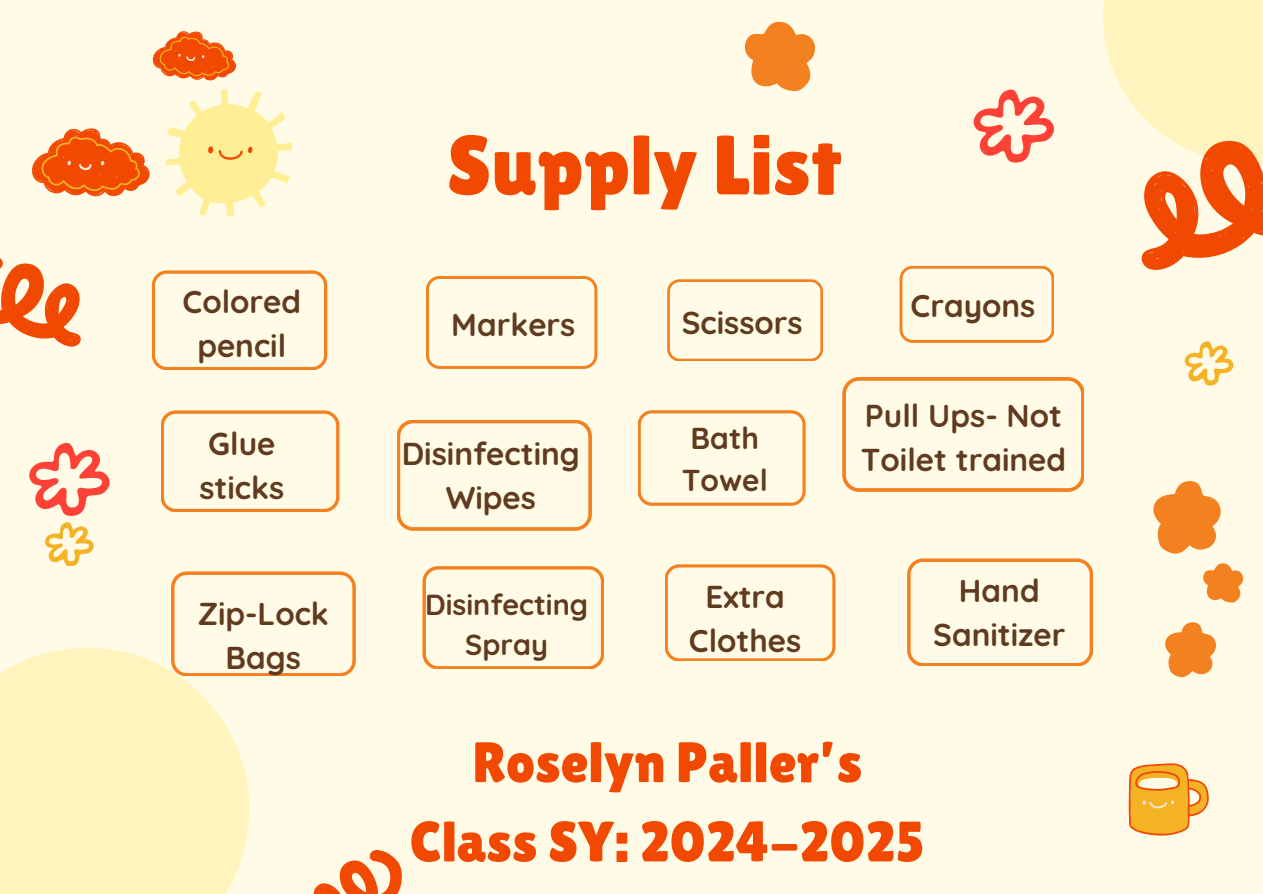
<style>
.page{position:relative;width:1263px;height:894px;background:#fff}
.page>*{position:absolute;margin:0;border:0;box-sizing:border-box;transform-origin:0 0}
.t1{font:83.85px "Lilita One";color:#f14902}
.t2{font:56.85px/79.3px "Lilita One";color:#f14902;text-align:center}
.t3{font:700 31.5px/43.8px "Quicksand";color:#603b1f;text-align:center}
.t4{font:700 30.15px/41.8px "Quicksand";color:#603b1f}
.t5{font:700 28.8px/40.2px "Quicksand";color:#603b1f;text-align:center}
</style>
<div class="page">
<div style="left:0;top:0;width:1263px;height:893px;background:#fffbe7"></div>
<div style="left:1103px;top:0;width:160px;height:162px;background:#fff4be"></div>
<svg style="left:1110px;top:85px;width:153px;height:185px"></svg>
<svg style="left:29px;top:442px;width:81px;height:74px"></svg>
<svg style="left:973px;top:89px;width:81px;height:73px"></svg>
<svg style="left:45px;top:522px;width:49px;height:43px"></svg>
<svg style="left:1184px;top:341px;width:49px;height:44px"></svg>
<svg style="left:426px;top:276px;width:171px;height:92px"></svg>
<svg style="left:152px;top:270px;width:175px;height:100px"></svg>
<svg style="left:667px;top:279px;width:156px;height:82px"></svg>
<svg style="left:900px;top:266px;width:154px;height:76px"></svg>
<svg style="left:842px;top:377px;width:242px;height:114px"></svg>
<svg style="left:1129px;top:763px;width:79px;height:72px"></svg>
<svg style="left:0;top:647px;width:249px;height:246px;fill:#fff4be"></svg>
<svg style="left:32px;top:128px;width:118px;height:69px"></svg>
<svg style="left:152px;top:31px;width:84px;height:50px"></svg>
<svg style="left:166px;top:89px;width:126px;height:127px"></svg>
<svg style="left:1165px;top:622px;width:51px;height:56px"></svg>
<svg style="left:744px;top:21px;width:71px;height:70px"></svg>
<svg style="left:1153px;top:481px;width:90px;height:122px"></svg>
<svg style="left:0;top:258px;width:81px;height:89px"></svg>
<svg style="left:313px;top:850px;width:89px;height:43px"></svg>
<svg style="left:171px;top:571px;width:185px;height:105px"></svg>
<svg style="left:161px;top:410px;width:178px;height:102px"></svg>
<svg style="left:397px;top:420px;width:195px;height:110px"></svg>
<svg style="left:638px;top:410px;width:167px;height:95px"></svg>
<svg style="left:423px;top:566px;width:181px;height:103px"></svg>
<svg style="left:665px;top:564px;width:170px;height:97px"></svg>
<svg style="left:907px;top:558px;width:186px;height:108px"></svg>
<p class="t1" style="left:447px;top:117px;width:396px">Supply List</p>
<p class="t3" style="left:183px;top:279px;width:120px">Colored pencil</p>
<p class="t3" style="left:199px;top:421px;width:86px;text-align:left">Glue sticks</p>
<p class="t3" style="left:451px;top:302px;width:126px">Markers</p>
<p class="t3" style="left:402px;top:431px;width:180px">Disinfecting<br>Wipes</p>
<p class="t3" style="left:198px;top:591px;width:133px">Zip-Lock<br>Bags</p>
<p class="t5" style="left:425px;top:583px;width:165px">Disinfecting<br>Spray</p>
<p class="t3" style="left:682px;top:300px;width:123px">Scissors</p>
<p class="t4" style="left:682px;top:417px;width:88px">Bath<br>Towel</p>
<p class="t3" style="left:689px;top:573px;width:114px">Extra<br>Clothes</p>
<h1 class="t3" style="left:911px;top:283px;width:126px">Crayons</h1>
<p class="t3" style="left:861px;top:393px;width:207px;text-align:left">Pull Ups- Not<br>Toilet trained</p>
<p class="t3" style="left:933px;top:568px;width:134px">Hand<br>Sanitizer</p>
<p class="t2" style="left:410px;top:722px;width:517px">Roselyn Paller’s<br>Class SY: 2024-2025</p>
</div>
